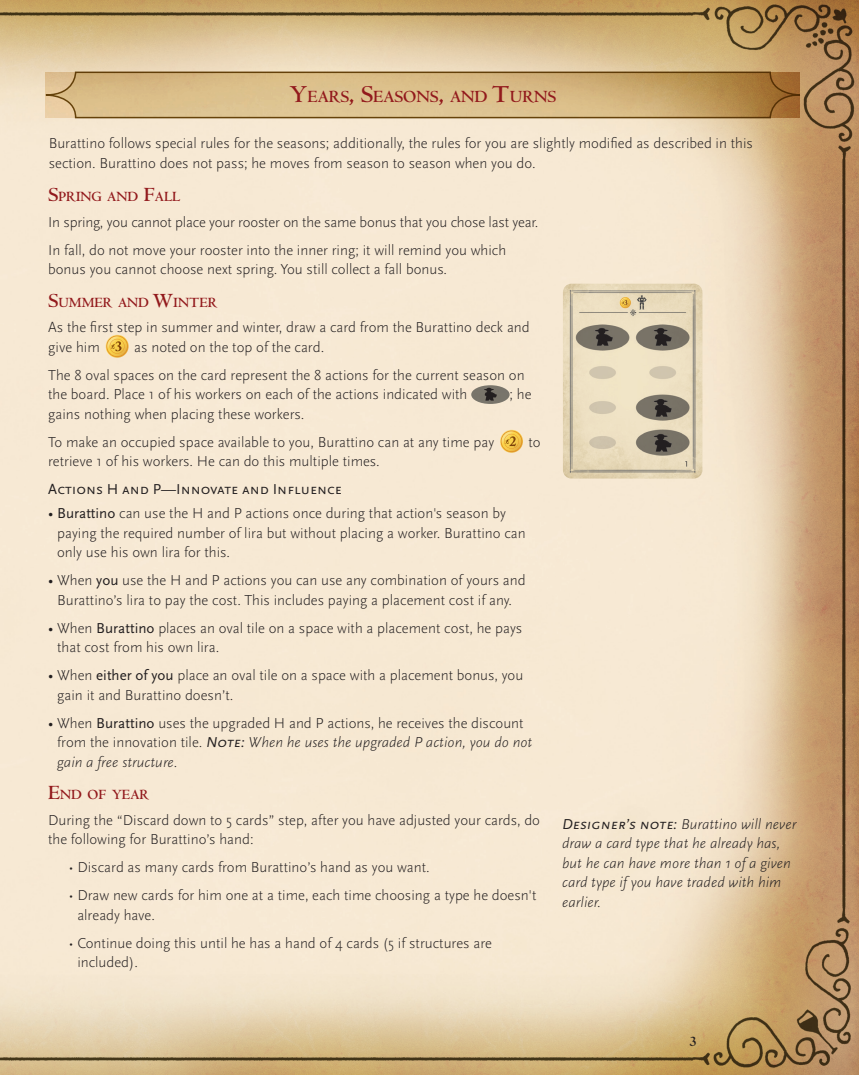
<style>
.page{position:relative;width:859px;height:1075px;background:#fff}
.page>*{position:absolute;margin:0;border:0;box-sizing:border-box;transform-origin:0 0}
.Page_Header{font:700 17.85px "Centaur MT Std";color:#92191c}
.Body{font:300 15px/19.5px "Scala Sans Pro";color:#231f20}
.Notes{font:italic 300 15px/19.5px "Scala Sans Pro";color:#231f20}
.ScalaSans_Caps{font:15px "Scala Sans Pro";color:#231f20}
.Subhead{font:700 15px "Centaur MT Std";color:#231f20}
.Subhead-2{font:700 14.7px "Centaur MT Std";color:#92191c}
.s1{font-size:25.5px}
.s2{font-size:21px}
.s3{font-weight:400}
.s4{font-family:"Scala Sans Caps";font-weight:400;font-style:italic}
.s5{font-style:italic}
.s6{font-family:"Scala Sans Caps";font-weight:400}
</style>
<div class="page">
<img style="left:0;top:0;width:859px;height:1075px">
<svg style="left:44px;top:71px;width:757px;height:48px;background:#cbac77"></svg>
<svg style="left:106px;top:335px;width:23px;height:23px"></svg>
<svg style="left:106px;top:336px;width:22px;height:21px"></svg>
<svg style="left:471px;top:385px;width:39px;height:19px"></svg>
<svg style="left:484px;top:388px;width:13px;height:13px"></svg>
<svg style="left:500px;top:430px;width:23px;height:23px"></svg>
<svg style="left:501px;top:431px;width:21px;height:21px"></svg>
<img style="left:563px;top:284px;width:139px;height:195px">
<p class="Page_Header" style="left:290px;top:87px;width:268px"><span class="s1">Y</span>EARS<span class="s1">, S</span>EASONS<span class="s1">,</span> AND <span class="s1">T</span>URNS</p>
<p class="Body" style="left:49px;top:134px;width:706px">Burattino follows special rules for the seasons; additionally, the rules for you are slightly modified as described in this section. Burattino does not pass; he moves from season to season when you do.</p>
<p class="Subhead-2" style="left:48px;top:189px;width:134px"><span class="s2">S</span>PRING AND <span class="s2">F</span>ALL</p>
<p class="Body" style="left:48px;top:212px;width:492px">In spring, you cannot place your rooster on the same bonus that you chose last year.</p>
<p class="Body" style="left:48px;top:240px;width:460px">In fall, do not move your rooster into the inner ring; it will remind you which bonus you cannot choose next spring. You still collect a fall bonus.</p>
<p class="Subhead-2" style="left:48px;top:294px;width:171px"><span class="s2">S</span>UMMER AND <span class="s2">W</span>INTER</p>
<p class="Body" style="left:48px;top:318px;width:483px">As the first step in summer and winter, draw a card from the Burattino deck and give him</p>
<p class="Body" style="left:134px;top:337px;width:192px">as noted on the top of the card.</p>
<p class="Body" style="left:48px;top:365px;width:478px">The 8 oval spaces on the card represent the 8 actions for the current season on the board. Place 1 of his workers on each of the actions indicated with</p>
<p class="Body" style="left:510px;top:385px;width:23px">; he</p>
<p class="Body" style="left:48px;top:404px;width:258px">gains nothing when placing these workers.</p>
<p class="Body" style="left:48px;top:432px;width:448px">To make an occupied space available to you, Burattino can at any time pay</p>
<p class="Body" style="left:529px;top:432px;width:14px">to</p>
<p class="Body" style="left:48px;top:452px;width:333px">retrieve 1 of his workers. He can do this multiple times.</p>
<p class="ScalaSans_Caps" style="left:48px;top:481px;width:295px">Actions H and P—Innovate and Influence</p>
<p class="Body" style="left:57px;top:504px;width:470px;text-indent:-9px"><span class="s3">• Burattino</span> can use the H and P actions once during that action's season by paying the required number of lira but without placing a worker. Burattino can only use his own lira for this.</p>
<p class="Body" style="left:48px;top:571px;width:479px;text-align:center"><span class="s3">•</span> When <span class="s3">you</span> use the H and P actions you can use any combination of yours and<br>Burattino’s lira to pay the cost. This includes paying a placement cost if any.</p>
<p class="Body" style="left:57px;top:618px;width:467px;text-indent:-9px"><span class="s3">•</span> When <span class="s3">Burattino</span> places an oval tile on a space with a placement cost, he pays that cost from his own lira.</p>
<p class="Body" style="left:57px;top:666px;width:468px;text-indent:-9px"><span class="s3">•</span> When <span class="s3">either of you</span> place an oval tile on a space with a placement bonus, you gain it and Burattino doesn’t.</p>
<p class="Body" style="left:57px;top:713px;width:477px;text-indent:-9px"><span class="s3">•</span> When <span class="s3">Burattino</span> uses the upgraded H and P actions, he receives the discount from the innovation tile. <span class="s4">Note:</span> <span class="s5">When he uses the upgraded P action, you do not gain a free structure.</span></p>
<p class="Subhead-2" style="left:48px;top:787px;width:103px"><span class="s2">E</span>ND OF YEAR</p>
<p class="Body" style="left:48px;top:810px;width:493px">During the “Discard down to 5 cards” step, after you have adjusted your cards, do the following for Burattino’s hand:</p>
<p class="Body" style="left:69px;top:858px;width:363px">• Discard as many cards from Burattino’s hand as you want.</p>
<p class="Body" style="left:77px;top:886px;width:461px;text-indent:-9px">• Draw new cards for him one at a time, each time choosing a type he doesn't already have.</p>
<p class="Body" style="left:77px;top:933px;width:416px;text-indent:-9px">• Continue doing this until he has a hand of 4 cards (5 if structures are included).</p>
<p class="Notes" style="left:562px;top:814px;width:236px"><span class="s6">Designer’s note:</span> Burattino will never draw a card type that he already has, but he can have more than 1 of a given card type if you have traded with him earlier.</p>
<p class="Subhead" style="left:689px;top:1034px;width:9px">3</p>
</div>
